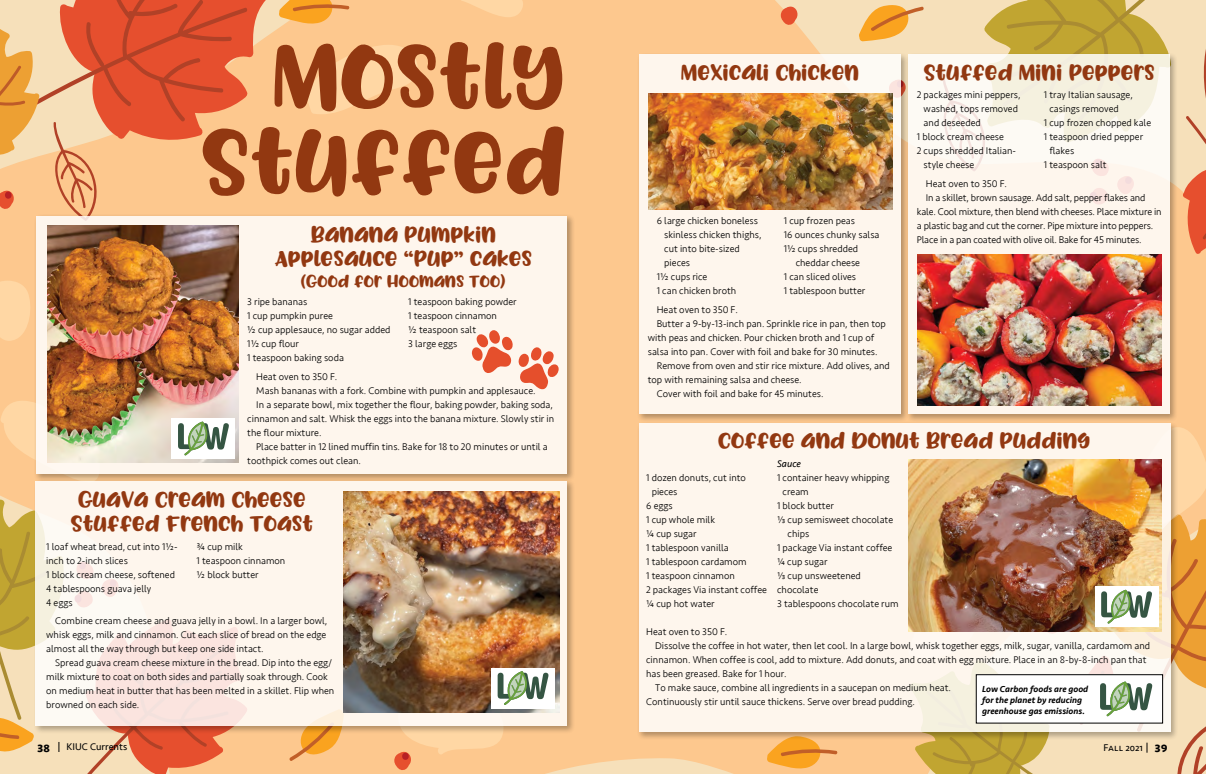
<style>
.page{position:relative;width:1206px;height:774px;background:#fdc88e}
.page>*{position:absolute;margin:0;border:0;box-sizing:border-box;transform-origin:0 0}
.t1{font:86px/85px "Fattycakes Smooth";color:#923811;text-align:right}
.t2{font:21px/24px "Fattycakes Smooth";color:#923811;text-align:center}
.t3{font:16px "Fattycakes Smooth";color:#923811}
.t4{font:300 10px/14px "Seravek";color:#000}
.t5{font:10px "Seravek";color:#000}
.t6{font:italic 10px "Seravek";color:#000}
.t7{font:italic 500 9px/11px "Seravek";color:#000}
.s1{font-weight:500;font-size:14px}
</style>
<div class="page">
<svg style="left:288px;top:734px;width:56px;height:28px;background:#f6b15e"></svg>
<svg style="left:859px;top:4px;width:65px;height:38px;background:#f3b967"></svg>
<svg style="left:767px;top:741px;width:71px;height:30px;background:#f5ac4e"></svg>
<svg style="left:279px;top:0;width:71px;height:26px;background:#f4ac4f"></svg>
<svg style="left:781px;top:6px;width:18px;height:20px"></svg>
<svg style="left:0;top:0;width:268px;height:221px;background:#ee996a"></svg>
<svg style="left:307px;top:45px;width:112px;height:69px;background:#fed19b"></svg>
<svg style="left:459px;top:0;width:66px;height:17px"></svg>
<svg style="left:0;top:281px;width:33px;height:60px;background:#fed39f"></svg>
<svg style="left:941px;top:0;width:265px;height:301px;background:#dfbb77"></svg>
<div style="left:637px;top:422px;width:542px;height:319px;background:#000;opacity:.35"></div>
<div style="left:639px;top:424px;width:531px;height:308px;background:#fef6ed"></div>
<div style="left:34px;top:214px;width:542px;height:268px;background:#000;opacity:.35"></div>
<div style="left:36px;top:216px;width:531px;height:257px;background:#fef6ed"></div>
<div style="left:637px;top:52px;width:272px;height:371px;background:#000;opacity:.35"></div>
<div style="left:639px;top:54px;width:262px;height:360px;background:#fef6ed"></div>
<div style="left:906px;top:52px;width:273px;height:371px;background:#000;opacity:.35"></div>
<svg style="left:908px;top:54px;width:262px;height:360px;fill:#fdf6ed"></svg>
<div style="left:33px;top:479px;width:543px;height:255px;background:#000;opacity:.35"></div>
<div style="left:36px;top:481px;width:531px;height:244px;background:#fef6ed"></div>
<img style="left:344px;top:491px;width:215px;height:222px">
<img style="left:47px;top:226px;width:192px;height:175px">
<img style="left:908px;top:427px;width:298px;height:347px">
<div style="left:492px;top:668px;width:63px;height:40px;background:#fff"></div>
<svg style="left:394px;top:671px;width:154px;height:101px"></svg>
<svg style="left:0;top:401px;width:247px;height:373px"></svg>
<img style="left:648px;top:93px;width:244px;height:117px">
<img style="left:917px;top:255px;width:244px;height:151px">
<svg style="left:472px;top:330px;width:41px;height:43px"></svg>
<svg style="left:519px;top:347px;width:40px;height:42px"></svg>
<h1 class="t1" style="left:201px;top:36px;width:367px">MOSTLY<br>STUFFED</h1>
<h2 class="t2" style="left:275px;top:223px;width:259px">BANANA PUMPKIN<br>APPLESAUCE “PUP” CAKES</h2>
<h3 class="t3" style="left:301px;top:269px;width:207px">(GOOD FOR HOOMANS TOO)</h3>
<p class="t4" style="left:247px;top:295px;width:145px">3 ripe bananas<br>1 cup pumpkin puree<br>½ cup applesauce, no sugar added<br>1½ cup flour<br>1 teaspoon baking soda</p>
<p class="t4" style="left:408px;top:295px;width:110px">1 teaspoon baking powder<br>1 teaspoon cinnamon<br>½ teaspoon salt<br>3 large eggs</p>
<p class="t4" style="left:256px;top:369px;width:83px">Heat oven to 350 F.</p>
<p class="t4" style="left:256px;top:383px;width:281px">Mash bananas with a fork. Combine with pumpkin and applesauce.</p>
<p class="t4" style="left:256px;top:397px;width:298px">In a separate bowl, mix together the flour, baking powder, baking soda,</p>
<p class="t4" style="left:247px;top:411px;width:308px">cinnamon and salt. Whisk the eggs into the banana mixture. Slowly stir in</p>
<p class="t4" style="left:247px;top:425px;width:76px">the flour mixture.</p>
<p class="t4" style="left:256px;top:439px;width:293px">Place batter in 12 lined muffin tins. Bake for 18 to 20 minutes or until a</p>
<p class="t4" style="left:247px;top:453px;width:115px">toothpick comes out clean.</p>
<h2 class="t2" style="left:71px;top:488px;width:244px">GUAVA CREAM CHEESE<br>STUFFED FRENCH TOAST</h2>
<p class="t4" style="left:46px;top:540px;width:133px">1 loaf wheat bread, cut into 1½- inch to 2-inch slices<br>1 block cream cheese, softened<br>4 tablespoons guava jelly<br>4 eggs</p>
<p class="t4" style="left:197px;top:540px;width:90px">¾ cup milk<br>1 teaspoon cinnamon ½ block butter</p>
<p class="t4" style="left:46px;top:614px;width:283px;text-align:justify;text-indent:9px">Combine cream cheese and guava jelly in a bowl. In a larger bowl, whisk eggs, milk and cinnamon. Cut each slice of bread on the edge almost all the way through but keep one side intact.</p>
<p class="t4" style="left:46px;top:656px;width:290px;text-indent:9px">Spread guava cream cheese mixture in the bread. Dip into the egg/ milk mixture to coat on both sides and partially soak through. Cook on medium heat in butter that has been melted in a skillet. Flip when browned on each side.</p>
<h2 class="t2" style="left:681px;top:61px;width:180px">MEXICALI CHICKEN</h2>
<p class="t4" style="left:657px;top:214px;width:103px">6 large chicken boneless</p>
<p class="t4" style="left:664px;top:228px;width:99px">skinless chicken thighs,</p>
<p class="t4" style="left:664px;top:242px;width:77px">cut into bite-sized</p>
<p class="t4" style="left:664px;top:256px;width:27px">pieces</p>
<p class="t4" style="left:657px;top:270px;width:52px">1½ cups rice</p>
<p class="t4" style="left:657px;top:284px;width:81px">1 can chicken broth</p>
<p class="t4" style="left:784px;top:214px;width:73px">1 cup frozen peas</p>
<p class="t4" style="left:784px;top:228px;width:97px">16 ounces chunky salsa</p>
<p class="t4" style="left:784px;top:242px;width:76px">1½ cups shredded</p>
<p class="t4" style="left:796px;top:256px;width:66px">cheddar cheese</p>
<p class="t4" style="left:784px;top:270px;width:74px">1 can sliced olives</p>
<p class="t4" style="left:784px;top:284px;width:83px">1 tablespoon butter</p>
<p class="t4" style="left:657px;top:303px;width:83px">Heat oven to 350 F.</p>
<p class="t4" style="left:657px;top:317px;width:231px">Butter a 9-by-13-inch pan. Sprinkle rice in pan, then top</p>
<p class="t4" style="left:648px;top:331px;width:228px">with peas and chicken. Pour chicken broth and 1 cup of</p>
<p class="t4" style="left:648px;top:345px;width:231px">salsa into pan. Cover with foil and bake for 30 minutes.</p>
<p class="t4" style="left:657px;top:359px;width:235px">Remove from oven and stir rice mixture. Add olives, and</p>
<p class="t4" style="left:648px;top:373px;width:155px">top with remaining salsa and cheese.</p>
<p class="t4" style="left:657px;top:387px;width:168px">Cover with foil and bake for 45 minutes.</p>
<h2 class="t2" style="left:924px;top:61px;width:233px">STUFFED MINI PEPPERS</h2>
<p class="t4" style="left:917px;top:88px;width:105px">2 packages mini peppers,</p>
<p class="t4" style="left:924px;top:102px;width:96px">washed, tops removed</p>
<p class="t4" style="left:924px;top:116px;width:59px">and deseeded</p>
<p class="t4" style="left:917px;top:130px;width:89px">1 block cream cheese</p>
<p class="t4" style="left:917px;top:144px;width:101px">2 cups shredded Italian-</p>
<p class="t4" style="left:924px;top:158px;width:52px">style cheese</p>
<p class="t4" style="left:1044px;top:88px;width:90px">1 tray Italian sausage,</p>
<p class="t4" style="left:1049px;top:102px;width:71px">casings removed</p>
<p class="t4" style="left:1044px;top:116px;width:109px">1 cup frozen chopped kale</p>
<p class="t4" style="left:1044px;top:130px;width:101px">1 teaspoon dried pepper</p>
<p class="t4" style="left:1049px;top:144px;width:26px">flakes</p>
<p class="t4" style="left:1044px;top:158px;width:64px">1 teaspoon salt</p>
<p class="t4" style="left:926px;top:177px;width:83px">Heat oven to 350 F.</p>
<p class="t4" style="left:926px;top:191px;width:221px">In a skillet, brown sausage. Add salt, pepper flakes and</p>
<p class="t4" style="left:917px;top:205px;width:246px">kale. Cool mixture, then blend with cheeses. Place mixture in</p>
<p class="t4" style="left:917px;top:219px;width:238px">a plastic bag and cut the corner. Pipe mixture into peppers.</p>
<p class="t4" style="left:917px;top:233px;width:226px">Place in a pan coated with olive oil. Bake for 45 minutes.</p>
<h2 class="t2" style="left:718px;top:429px;width:374px">COFFEE AND DONUT BREAD PUDDING</h2>
<p class="t4" style="left:646px;top:471px;width:101px">1 dozen donuts, cut into</p>
<p class="t4" style="left:652px;top:485px;width:27px">pieces</p>
<p class="t4" style="left:646px;top:499px;width:28px">6 eggs</p>
<p class="t4" style="left:646px;top:513px;width:70px">1 cup whole milk</p>
<p class="t4" style="left:646px;top:527px;width:52px">¼ cup sugar</p>
<p class="t4" style="left:646px;top:541px;width:84px">1 tablespoon vanilla</p>
<p class="t4" style="left:646px;top:555px;width:102px">1 tablespoon cardamom</p>
<p class="t4" style="left:646px;top:569px;width:90px">1 teaspoon cinnamon</p>
<p class="t4" style="left:646px;top:583px;width:122px">2 packages Via instant coffee</p>
<p class="t4" style="left:646px;top:597px;width:70px">¼ cup hot water</p>
<p class="t6" style="left:777px;top:456px;width:25px">Sauce</p>
<p class="t4" style="left:777px;top:471px;width:114px">1 container heavy whipping</p>
<p class="t4" style="left:783px;top:485px;width:28px">cream</p>
<p class="t4" style="left:777px;top:499px;width:58px">1 block butter</p>
<p class="t4" style="left:777px;top:513px;width:118px">1/3 cup semisweet chocolate</p>
<p class="t4" style="left:788px;top:527px;width:23px">chips</p>
<p class="t4" style="left:777px;top:541px;width:117px">1 package Via instant coffee</p>
<p class="t4" style="left:777px;top:555px;width:52px">¼ cup sugar</p>
<p class="t4" style="left:777px;top:569px;width:85px">1/3 cup unsweetened</p>
<p class="t4" style="left:777px;top:583px;width:43px">chocolate</p>
<p class="t4" style="left:777px;top:597px;width:123px">3 tablespoons chocolate rum</p>
<p class="t4" style="left:646px;top:625px;width:83px">Heat oven to 350 F.</p>
<p class="t4" style="left:655px;top:639px;width:496px">Dissolve the coffee in hot water, then let cool. In a large bowl, whisk together eggs, milk, sugar, vanilla, cardamom and</p>
<p class="t4" style="left:646px;top:653px;width:502px">cinnamon. When coffee is cool, add to mixture. Add donuts, and coat with egg mixture. Place in an 8-by-8-inch pan that</p>
<p class="t4" style="left:646px;top:667px;width:142px">has been greased. Bake for 1 hour.</p>
<p class="t4" style="left:655px;top:681px;width:297px">To make sauce, combine all ingredients in a saucepan on medium heat.</p>
<p class="t4" style="left:646px;top:695px;width:270px">Continuously stir until sauce thickens. Serve over bread pudding.</p>
<p class="t7" style="left:982px;top:684px;width:108px">Low Carbon foods are good for the planet by reducing greenhouse gas emissions.</p>
<p class="t5" style="left:37px;top:739px;width:92px"><span class="s1">38</span> KIUC Currents</p>
<p class="t5" style="left:1103px;top:740px;width:66px">Fall 2021 <span class="s1">39</span></p>
</div>
